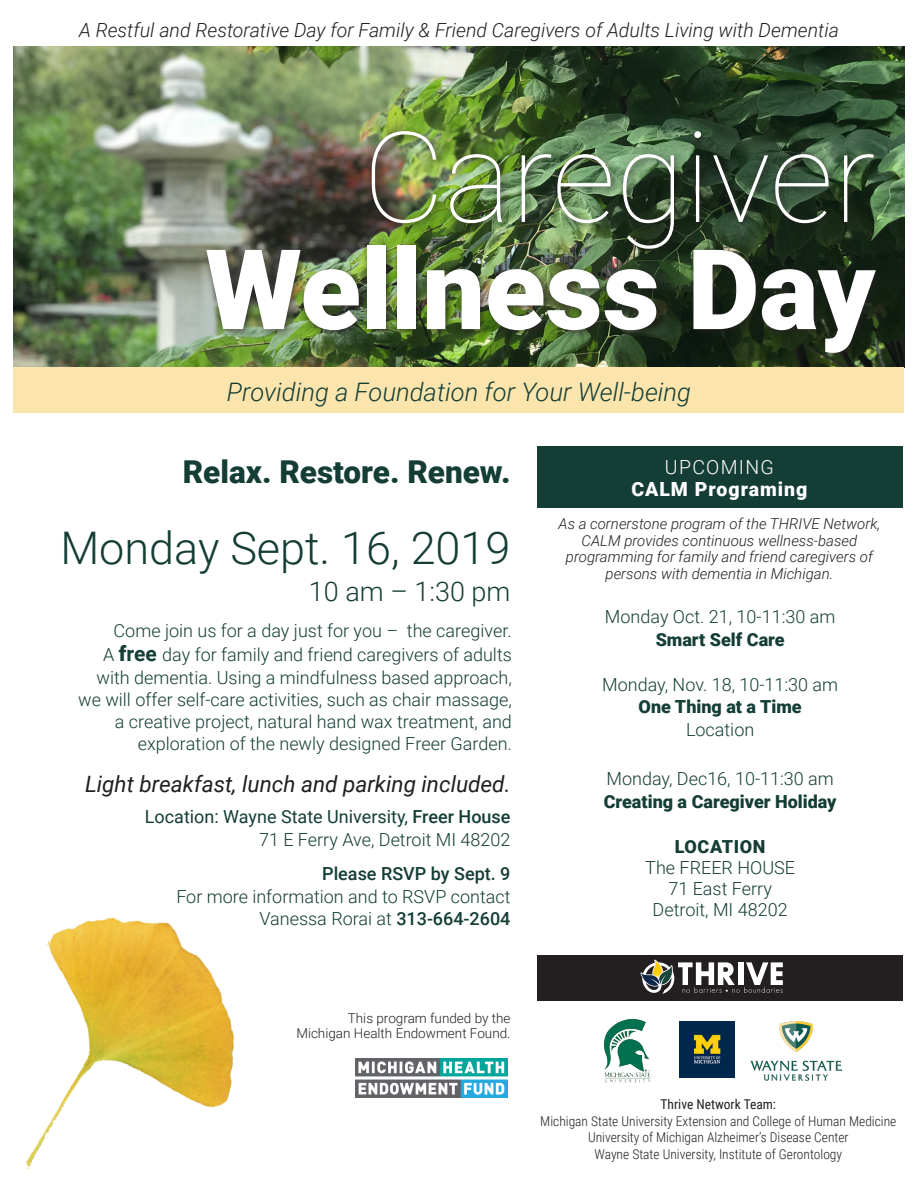
<style>
.page{position:relative;width:918px;height:1188px;background:#fff}
.page>*{position:absolute;margin:0;border:0;box-sizing:border-box;transform-origin:0 0}
.t1{font:100 126px "Roboto";color:#fff}
.t2{font:900 111.45px "Roboto";color:#fff}
.t3{font:300 45px "Roboto";color:#143d35}
.t4{font:900 31.5px "Roboto";color:#143d35}
.t5{font:300 27px "Roboto";color:#143d35}
.t6{font:italic 300 25.5px "Roboto";color:#143d35}
.t7{font:italic 22.5px "Roboto";color:#231f20}
.t8{font:italic 300 19.5px "Roboto";color:#231f20}
.t9{font:900 19.5px "Roboto";letter-spacing:.05em;color:#fff}
.t10{font:300 19.5px "Roboto";letter-spacing:.065em;color:#fff}
.t11{font:300 18px/22.5px "Roboto";color:#143d35;text-align:right}
.t12{font:900 18px "Roboto";color:#143d35}
.t13{font:18px "Roboto";color:#143d35}
.t14{font:500 18px "Roboto";color:#143d35}
.t15{font:900 18px "Roboto";letter-spacing:.035em;color:#143d35}
.t16{font:italic 300 15px "Roboto";color:#231f20}
.t17{font:300 13.5px "Roboto Condensed";color:#231f20}
.t18{font:300 13.5px "Roboto";color:#231f20}
.t19{font:13.5px "Roboto Condensed";color:#231f20}
.s1{font-weight:900;font-size:21px}
.s2{font-weight:700;font-size:21px}
.s3{font-weight:500}
</style>
<div class="page">
<img style="left:14px;top:47px;width:890px;height:321px">
<div style="left:537px;top:446px;width:366px;height:61px;background:#143d35"></div>
<img style="left:26px;top:917px;width:209px;height:253px">
<div style="left:14px;top:368px;width:890px;height:45px;background:#fbe5ac"></div>
<img style="left:750px;top:1022px;width:91px;height:59px">
<img style="left:679px;top:1022px;width:56px;height:55px">
<img style="left:603px;top:1018px;width:48px;height:65px">
<div style="left:537px;top:955px;width:366px;height:45px;background:#231f20"></div>
<svg style="left:640px;top:960px;width:143px;height:34px"></svg>
<div style="left:201px;top:125px;width:684px;height:238px;background:#231f20;opacity:.75"></div>
<img style="left:355px;top:1058px;width:152px;height:39px">
<p class="t8" style="left:79px;top:17px;width:761px">A Restful and Restorative Day for Family &amp; Friend Caregivers of Adults Living with Dementia</p>
<p class="t1" style="left:363px;top:89px;width:514px">Caregiver</p>
<p class="t2" style="left:205px;top:211px;width:672px">Wellness Day</p>
<p class="t6" style="left:227px;top:374px;width:466px">Providing a Foundation for Your Well-being</p>
<p class="t4" style="left:183px;top:450px;width:329px">Relax. Restore. Renew.</p>
<p class="t3" style="left:60px;top:516px;width:452px">Monday Sept. 16, 2019</p>
<p class="t5" style="left:309px;top:573px;width:203px">10 am – 1:30 pm</p>
<p class="t11" style="left:78px;top:619px;width:435px">Come join us for a day just for you – the caregiver.<br>A <span class="s1">f</span><span class="s2">ree</span> day for family and friend caregivers of adults with dementia. Using a mindfulness based approach, we will offer self-care activities, such as chair massage, a creative project, natural hand wax treatment, and exploration of the newly designed Freer Garden.</p>
<p class="t7" style="left:85px;top:768px;width:427px">Light breakfast, lunch and parking included.</p>
<p class="t13" style="left:145px;top:804px;width:367px">Location: Wayne State University, <span class="s3">Freer House</span></p>
<p class="t11" style="left:259px;top:828px;width:253px">71 E Ferry Ave, Detroit MI 48202</p>
<p class="t14" style="left:322px;top:861px;width:190px">Please RSVP by Sept. 9</p>
<p class="t11" style="left:176px;top:885px;width:336px">For more information and to RSVP contact</p>
<p class="t11" style="left:260px;top:907px;width:252px">Vanessa Rorai at <span class="s3">313-664-2604</span></p>
<p class="t10" style="left:665px;top:453px;width:110px">UPCOMING</p>
<p class="t9" style="left:631px;top:476px;width:177px">CALM Programing</p>
<p class="t16" style="left:559px;top:513px;width:323px">As a cornerstone program of the THRIVE Network,</p>
<p class="t16" style="left:582px;top:530px;width:277px">CALM provides continuous wellness-based</p>
<p class="t16" style="left:566px;top:546px;width:308px">programming for family and friend caregivers of</p>
<p class="t16" style="left:606px;top:563px;width:229px">persons with dementia in Michigan.</p>
<p class="t11" style="left:605px;top:605px;width:232px">Monday Oct. 21, 10-11:30 am</p>
<p class="t12" style="left:656px;top:627px;width:131px">Smart Self Care</p>
<p class="t11" style="left:602px;top:673px;width:238px">Monday, Nov. 18, 10-11:30 am</p>
<p class="t12" style="left:639px;top:694px;width:165px">One Thing at a Time</p>
<p class="t11" style="left:686px;top:718px;width:70px">Location</p>
<p class="t11" style="left:607px;top:767px;width:229px">Monday, Dec16, 10-11:30 am</p>
<p class="t12" style="left:604px;top:789px;width:234px">Creating a Caregiver Holiday</p>
<p class="t15" style="left:675px;top:834px;width:92px">LOCATION</p>
<p class="t11" style="left:645px;top:856px;width:151px">The FREER HOUSE</p>
<p class="t11" style="left:668px;top:877px;width:105px">71 East Ferry</p>
<p class="t11" style="left:653px;top:898px;width:137px">Detroit, MI 48202</p>
<p class="t18" style="left:348px;top:1008px;width:164px">This program funded by the</p>
<p class="t18" style="left:296px;top:1023px;width:216px">Michigan Health Endowment Found.</p>
<p class="t19" style="left:661px;top:1095px;width:117px">Thrive Network Team:</p>
<p class="t17" style="left:540px;top:1111px;width:358px">Michigan State University Extension and College of Human Medicine</p>
<p class="t17" style="left:588px;top:1128px;width:262px">University of Michigan Alzheimer’s Disease Center</p>
<p class="t17" style="left:595px;top:1144px;width:249px">Wayne State University, Institute of Gerontology</p>
</div>
